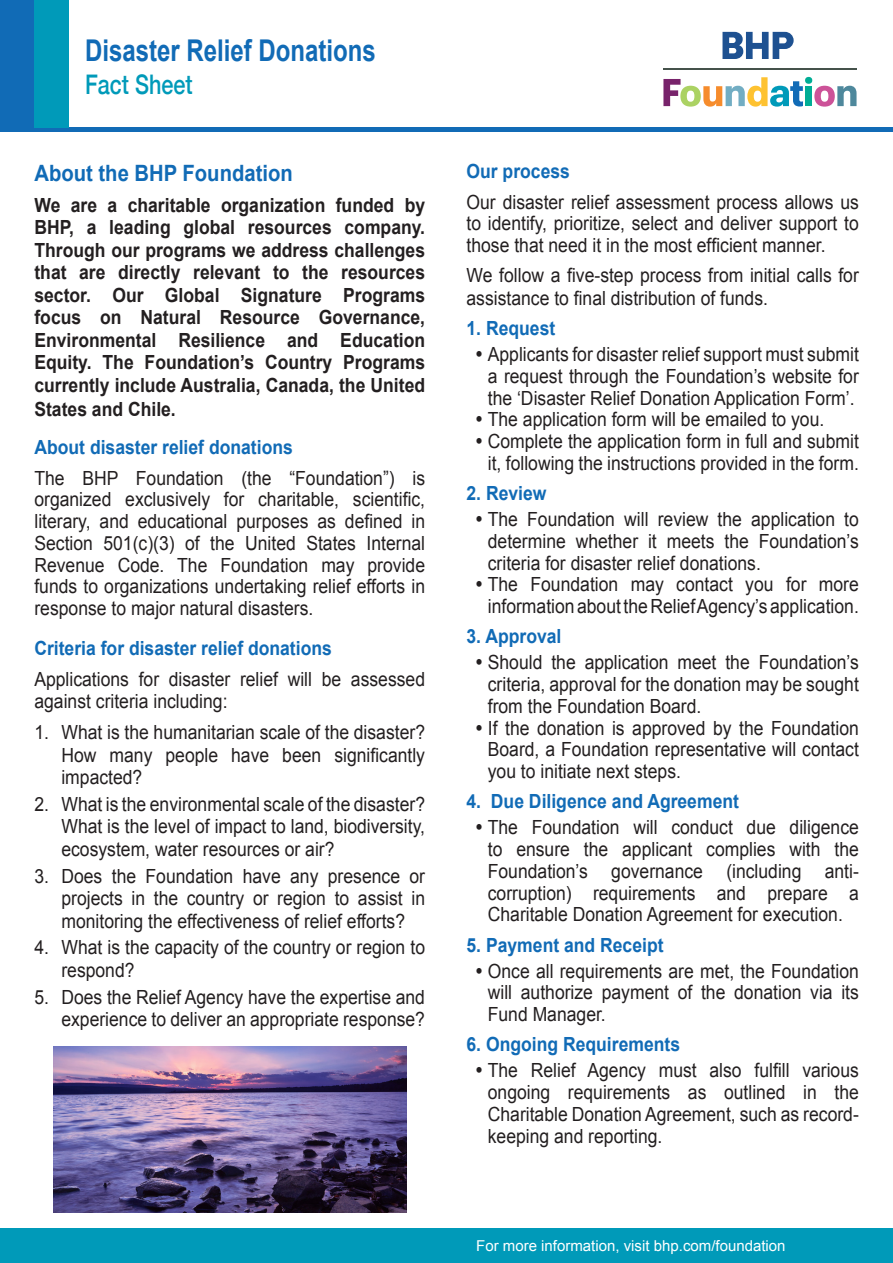
<style>
.page{position:relative;width:893px;height:1263px;background:#fff}
.page>*{position:absolute;margin:0;border:0;box-sizing:border-box;transform-origin:0 0}
.t1{font:700 30px "Arial";color:#116bb6;scale:.8 1}
.t2{font:500 27px "Helvetica Neue";color:#009ab9;scale:.8 1}
.t3{font:700 22.5px "Arial";color:#116bb6;scale:.9 1}
.t4{font:19.5px/21.8px "Arial";color:#231f20;text-align:justify;scale:.9 1}
.t5{font:700 19.5px/22.6px "Arial";color:#231f20;text-align:justify;scale:.9 1}
.t6{font:700 19.5px "Arial";color:#116bb6;scale:.9 1}
.t7{font:15px "Arial";color:#fff}
</style>
<div class="page">
<img style="left:54px;top:1047px;width:352px;height:165px">
<hr style="left:663px;top:68px;width:193px;height:2px;background:#45524b">
<svg style="left:722px;top:32px;width:72px;height:27px"></svg>
<div style="left:805px;top:86px;width:7px;height:20px;background:#00ad95"></div>
<svg style="left:814px;top:86px;width:42px;height:21px"></svg>
<div style="left:805px;top:77px;width:7px;height:7px;background:#00ad95;border-radius:50%"></div>
<svg style="left:663px;top:77px;width:140px;height:30px"></svg>
<hr style="left:0;top:128px;width:893px;height:4px;background:#116bb6">
<div style="left:0;top:0;width:34px;height:128px;background:#116bb6"></div>
<div style="left:34px;top:0;width:34px;height:128px;background:#009ab9"></div>
<div style="left:0;top:1229px;width:893px;height:34px;background:#009ab9"></div>
<h1 class="t1" style="left:85px;top:31px;width:365px">Disaster Relief Donations</h1>
<h2 class="t2" style="left:85px;top:62px;width:136px">Fact Sheet</h2>
<p class="t3" style="left:34px;top:158px;width:289px">About the BHP Foundation</p>
<p class="t5" style="left:34px;top:194px;width:436px">We are a charitable organization funded by BHP, a leading global resources company.<br>Through our programs we address challenges that are directly relevant to the resources sector. Our Global Signature Programs focus on Natural Resource Governance, Environmental Resilience and Education Equity. The Foundation’s Country Programs currently include Australia, Canada, the United States and Chile.</p>
<p class="t6" style="left:34px;top:435px;width:289px">About disaster relief donations</p>
<p class="t4" style="left:34px;top:467px;width:436px">The BHP Foundation (the “Foundation”) is organized exclusively for charitable, scientific, literary, and educational purposes as defined in Section 501(c)(3) of the United States Internal Revenue Code. The Foundation may provide funds to organizations undertaking relief efforts in response to major natural disasters.</p>
<p class="t6" style="left:34px;top:635px;width:332px">Criteria for disaster relief donations</p>
<p class="t4" style="left:34px;top:668px;width:436px;line-height:22.5px">Applications for disaster relief will be assessed against criteria including:</p>
<p class="t4" style="left:61px;top:721px;width:406px;line-height:22.5px;text-indent:-27px">1. What is the humanitarian scale of the disaster?<br>How many people have been significantly impacted?</p>
<p class="t4" style="left:61px;top:793px;width:406px;line-height:22.5px;text-indent:-27px">2. What is the environmental scale of the disaster?<br>What is the level of impact to land, biodiversity, ecosystem, water resources or air?</p>
<p class="t4" style="left:61px;top:865px;width:406px;line-height:22.5px;text-indent:-27px">3. Does the Foundation have any presence or projects in the country or region to assist in monitoring the effectiveness of relief efforts?</p>
<p class="t4" style="left:61px;top:936px;width:406px;line-height:22.5px;text-indent:-27px">4. What is the capacity of the country or region to respond?</p>
<p class="t4" style="left:34px;top:986px;width:436px;line-height:22.5px;text-align:right">5. Does the Relief Agency have the expertise and experience to deliver an appropriate response?</p>
<p class="t6" style="left:467px;top:159px;width:116px">Our process</p>
<p class="t4" style="left:467px;top:191px;width:437px">Our disaster relief assessment process allows us to identify, prioritize, select and deliver support to those that need it in the most efficient manner.</p>
<p class="t4" style="left:467px;top:264px;width:437px;line-height:22.5px">We follow a five-step process from initial calls for assistance to final distribution of funds.</p>
<p class="t6" style="left:467px;top:315px;width:100px">1. Request</p>
<p class="t4" style="left:488px;top:344px;width:414px;text-align:left">Applicants for disaster relief support must submit a request through the Foundation’s website for the ‘Disaster Relief Donation Application Form’.<br>The application form will be emailed to you.<br>Complete the application form in full and submit it, following the instructions provided in the form.</p>
<p class="t6" style="left:467px;top:480px;width:90px">2. Review</p>
<p class="t4" style="left:488px;top:509px;width:414px;text-align:left">The Foundation will review the application to determine whether it meets the Foundation’s criteria for disaster relief donations.<br>The Foundation may contact you for more information about the Relief Agency’s application.</p>
<p class="t6" style="left:467px;top:624px;width:107px">3. Approval</p>
<p class="t4" style="left:488px;top:652px;width:414px;text-align:left">Should the application meet the Foundation’s criteria, approval for the donation may be sought from the Foundation Board.<br>If the donation is approved by the Foundation Board, a Foundation representative will contact you to initiate next steps.</p>
<p class="t6" style="left:467px;top:789px;width:304px">4. Due Diligence and Agreement</p>
<p class="t4" style="left:488px;top:817px;width:414px">The Foundation will conduct due diligence to ensure the applicant complies with the Foundation’s governance (including anti&shy;corruption) requirements and prepare a Charitable Donation Agreement for execution.</p>
<p class="t6" style="left:467px;top:932px;width:220px">5. Payment and Receipt</p>
<p class="t4" style="left:488px;top:960px;width:414px">Once all requirements are met, the Foundation will authorize payment of the donation via its Fund Manager.</p>
<p class="t6" style="left:467px;top:1031px;width:239px">6. Ongoing Requirements</p>
<p class="t4" style="left:488px;top:1060px;width:414px">The Relief Agency must also fulfill various ongoing requirements as outlined in the Charitable Donation Agreement, such as record&shy;keeping and reporting.</p>
<p class="t7" style="left:476px;top:1235px;width:311px">For more information, visit bhp.com/foundation</p>
</div>
